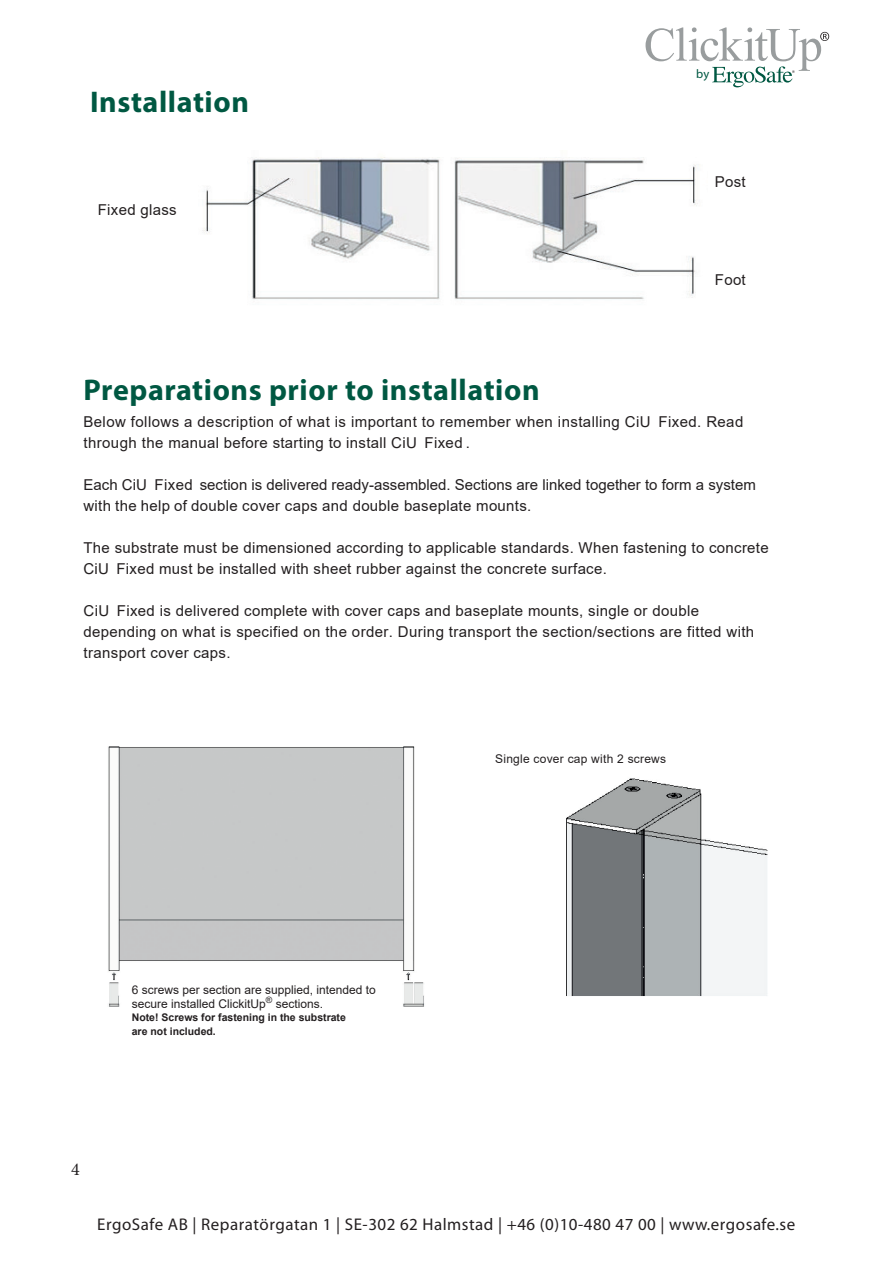
<style>
.page{position:relative;width:893px;height:1263px;background:#fff}
.page>*{position:absolute;margin:0;border:0;box-sizing:border-box;transform-origin:0 0}
.t1{font:700 30px "Myriad Pro";letter-spacing:.02em;color:#005842}
.t2{font:18px "Minion Pro";color:#231f20}
.t3{font:16.95px "Myriad";letter-spacing:.03em;color:#231f20}
.t4{font:15px/21px "Arial";letter-spacing:.02em;color:#231f20}
.t5{font:15px/21px "Arial";color:#231f20}
.t6{font:12.6px "Myriad Pro";color:#005842}
.t7{font:12px/13.5px "Arial";color:#231f20}
.t8{font:12px "Arial";letter-spacing:.02em;color:#231f20}
.t9{font:700 10.5px/13.5px "Arial";color:#231f20}
</style>
<div class="page">
<svg style="left:645px;top:27px;width:184px;height:60px"></svg>
<img style="left:202px;top:157px;width:496px;height:143px">
<img style="left:108px;top:746px;width:317px;height:261px">
<img style="left:566px;top:778px;width:202px;height:218px">
<h1 class="t1" style="left:90px;top:82px;width:160px">Installation</h1>
<p class="t4" style="left:98px;top:199px;width:80px">Fixed glass</p>
<p class="t6" style="left:696px;top:66px;width:14px">by</p>
<p class="t4" style="left:715px;top:172px;width:32px">Post</p>
<p class="t4" style="left:715px;top:269px;width:32px">Foot</p>
<h1 class="t1" style="left:83px;top:370px;width:458px">Preparations prior to installation</h1>
<p class="t4" style="left:83px;top:411px;width:661px">Below follows a description of what is important to remember when installing CiU Fixed. Read through the manual before starting to install CiU Fixed .</p>
<p class="t5" style="left:83px;top:474px;width:674px">Each CiU Fixed section is delivered ready-assembled. Sections are linked together to form a system with the help of double cover caps and double baseplate mounts.</p>
<p class="t4" style="left:83px;top:537px;width:687px">The substrate must be dimensioned according to applicable standards. When fastening to concrete<br>CiU Fixed must be installed with sheet rubber against the concrete surface.</p>
<p class="t4" style="left:83px;top:600px;width:672px">CiU Fixed is delivered complete with cover caps and baseplate mounts, single or double depending on what is specified on the order. During transport the section/sections are fitted with transport cover caps.</p>
<p class="t8" style="left:495px;top:751px;width:173px">Single cover cap with 2 screws</p>
<p class="t7" style="left:132px;top:983px;width:246px">6 screws per section are supplied, intended to secure installed ClickitUp<sup>®</sup> sections.</p>
<p class="t9" style="left:132px;top:1011px;width:216px">Note! Screws for fastening in the substrate are not included.</p>
<p class="t2" style="left:71px;top:1157px;width:10px">4</p>
<p class="t3" style="left:97px;top:1216px;width:700px">ErgoSafe AB | Reparatörgatan 1 | SE-302 62 Halmstad | +46 (0)10-480 47 00 | www.ergosafe.se</p>
</div>
